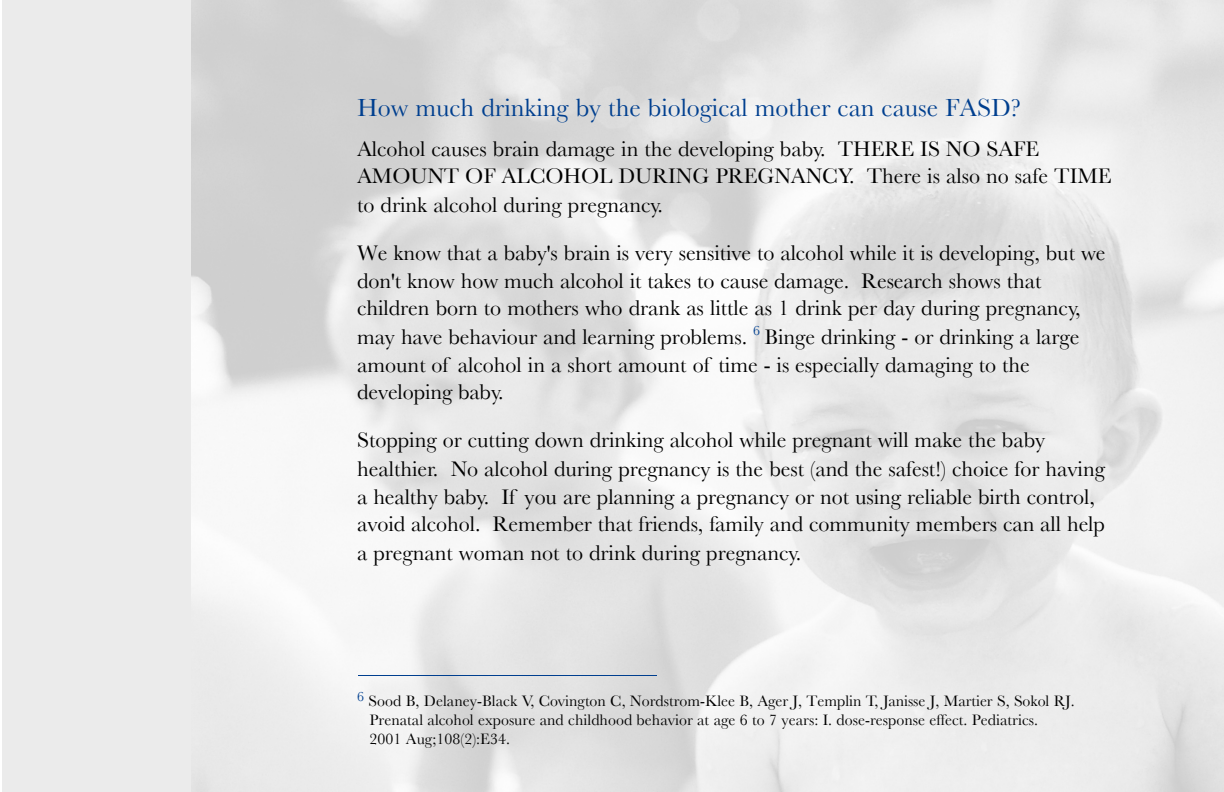
<style>
.page{position:relative;width:1224px;height:792px;background:#fff}
.page>*{position:absolute;margin:0;border:0;box-sizing:border-box;transform-origin:0 0}
.t1{font:26px "Baskerville";color:#003f8f}
.t2{font:22px/28px "Baskerville";letter-spacing:-.005em;color:#000}
.t3{font:15.8px/19.2px "Baskerville";color:#000}
</style>
<div class="page">
<div style="left:2px;top:0;width:1222px;height:792px;background:#ebebeb"></div>
<img style="left:192px;top:0;width:1032px;height:792px">
<hr style="left:358px;top:675px;width:299px;height:1px;background:#003f8f">
<p class="t1" style="left:357px;top:92px;width:665px">How much drinking by the biological mother can cause FASD?</p>
<p class="t2" style="left:357px;top:134px;width:756px">Alcohol causes brain damage in the developing baby. THERE IS NO SAFE<br>AMOUNT OF ALCOHOL DURING PREGNANCY. There is also no safe TIME to drink alcohol during pregnancy.</p>
<p class="t2" style="left:357px;top:239px;width:750px">We know that a baby's brain is very sensitive to alcohol while it is developing, but we don't know how much alcohol it takes to cause damage. Research shows that children born to mothers who drank as little as 1 drink per day during pregnancy, may have behaviour and learning problems. <sup>6</sup> Binge drinking - or drinking a large amount of alcohol in a short amount of time - is especially damaging to the developing baby.</p>
<p class="t2" style="left:357px;top:426px;width:749px">Stopping or cutting down drinking alcohol while pregnant will make the baby healthier. No alcohol during pregnancy is the best (and the safest!) choice for having a healthy baby. If you are planning a pregnancy or not using reliable birth control, avoid alcohol. Remember that friends, family and community members can all help a pregnant woman not to drink during pregnancy.</p>
<p class="t3" style="left:370px;top:691px;width:707px;text-indent:-12px"><sup>6</sup> Sood B, Delaney-Black V, Covington C, Nordstrom-Klee B, Ager J, Templin T, Janisse J, Martier S, Sokol RJ.<br>Prenatal alcohol exposure and childhood behavior at age 6 to 7 years: I. dose-response effect. Pediatrics.<br>2001 Aug;108(2):E34.</p>
</div>
